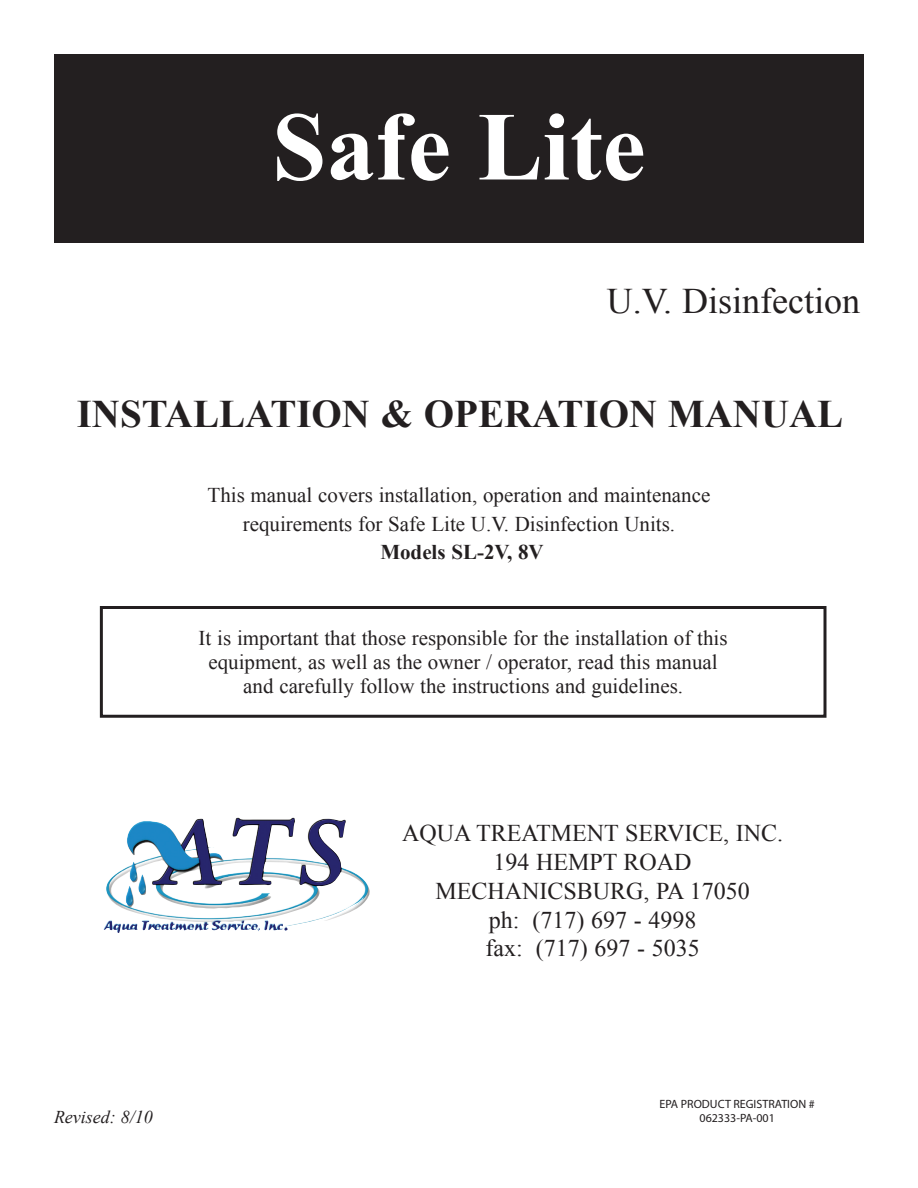
<style>
.page{position:relative;width:918px;height:1188px;background:#fff}
.page>*{position:absolute;margin:0;border:0;box-sizing:border-box;transform-origin:0 0}
.t1{font:700 97.5px "Times New Roman";color:#fff}
.t2{font:700 39px "Times New Roman";color:#231f20}
.t3{font:36px "Times New Roman";color:#231f20}
.t4{font:24px/28.8px "Times New Roman";color:#231f20;text-align:center}
.t5{font:21px/24px "Times New Roman";color:#231f20;text-align:center}
.t6{font:700 21px "Times New Roman";color:#231f20}
.t7{font:italic 18px "Times New Roman";color:#231f20}
.t8{font:12px/14.4px "Myriad Pro";color:#231f20;text-align:center}
</style>
<div class="page">
<div style="left:100px;top:606px;width:726px;height:112px;border:3px solid #231f20"></div>
<div style="left:54px;top:54px;width:810px;height:189px;background:#231f20"></div>
<img style="left:103px;top:818px;width:222px;height:114px">
<h1 class="t1" style="left:272px;top:79px;width:375px">Safe Lite</h1>
<h3 class="t3" style="left:607px;top:277px;width:255px">U.V. Disinfection</h3>
<h2 class="t2" style="left:77px;top:387px;width:768px">INSTALLATION &amp; OPERATION MANUAL</h2>
<p class="t5" style="left:208px;top:481px;width:504px;line-height:28.5px">This manual covers installation, operation and maintenance requirements for Safe Lite U.V. Disinfection Units.</p>
<p class="t6" style="left:380px;top:538px;width:165px">Models SL-2V, 8V</p>
<p class="t5" style="left:199px;top:626px;width:530px">It is important that those responsible for the installation of this equipment, as well as the owner / operator, read this manual and carefully follow the instructions and guidelines.</p>
<p class="t7" style="left:54px;top:1105px;width:100px">Revised: 8/10</p>
<p class="t4" style="left:402px;top:818px;width:382px">AQUA TREATMENT SERVICE, INC.<br>194 HEMPT ROAD<br>MECHANICSBURG, PA 17050<br>ph: (717) 697 - 4998<br>fax: (717) 697 - 5035</p>
<p class="t8" style="left:660px;top:1096px;width:157px">EPA PRODUCT REGISTRATION #<br>062333-PA-001</p>
</div>
